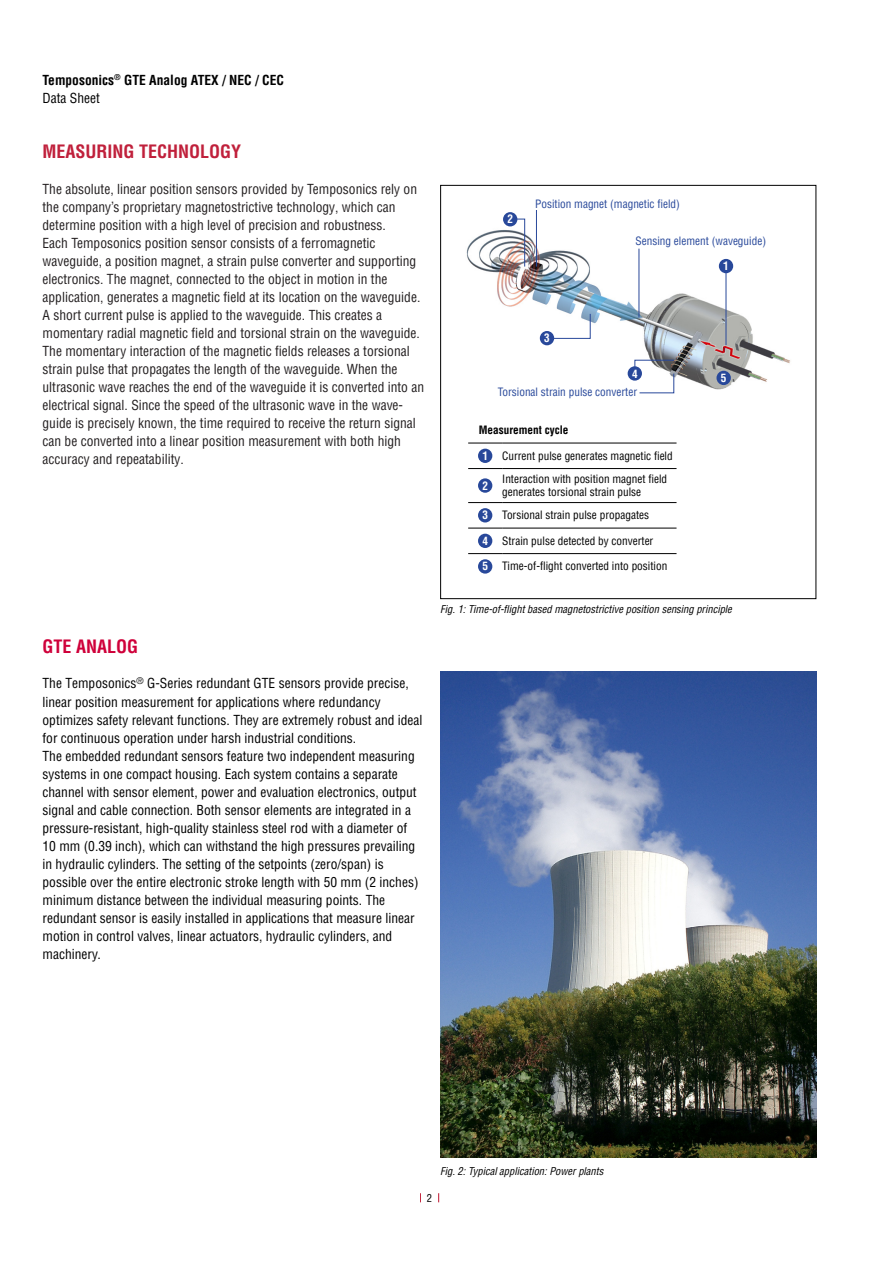
<style>
.page{position:relative;width:893px;height:1263px;background:#fff}
.page>*{position:absolute;margin:0;border:0;box-sizing:border-box;transform-origin:0 0}
.t1{font:700 condensed 18px "Helvetica LT Pro";color:#c0203b}
.t2{font:700 condensed 18px "Helvetica LT Std";color:#cf003a}
.t3{font:condensed 13.5px/18px "Helvetica LT Pro";color:#231f20}
.t4{font:condensed 13.5px/18px "Helvetica LT Std";color:#000}
.t5{font:700 condensed 13.5px/18px "Helvetica LT Pro";color:#000}
.t6{font:condensed 11.25px/13.5px "Helvetica LT Pro";color:#000}
.t7{font:condensed 11.25px "Helvetica LT Pro";color:#28489a}
.t8{font:700 condensed 11.25px "Helvetica LT Pro";color:#000}
.t9{font:700 condensed 11.25px "Helvetica LT Pro";color:#fff}
.t10{font:italic condensed 10.5px "Helvetica LT Pro";color:#000}
.t11{font:condensed 10.5px "Helvetica LT Pro";color:#000}
.s1{font-weight:400}
</style>
<div class="page">
<img style="left:466px;top:212px;width:325px;height:182px">
<div style="left:716px;top:371px;width:15px;height:14px;background:#28489a;border-radius:50%"></div>
<hr style="left:639px;top:249px;width:1px;height:68px;background:#28489a">
<svg style="left:551px;top:313px;width:40px;height:26px"></svg>
<hr style="left:536px;top:210px;width:1px;height:57px;background:#28489a">
<div style="left:540px;top:331px;width:14px;height:14px;background:#28489a;border-radius:50%"></div>
<div style="left:719px;top:259px;width:14px;height:14px;background:#28489a;border-radius:50%"></div>
<hr style="left:726px;top:272px;width:1px;height:73px;background:#28489a">
<div style="left:503px;top:212px;width:14px;height:14px;background:#28489a;border-radius:50%"></div>
<svg style="left:516px;top:219px;width:9px;height:48px"></svg>
<div style="left:628px;top:366px;width:14px;height:15px;background:#28489a;border-radius:50%"></div>
<svg style="left:634px;top:360px;width:40px;height:33px"></svg>
<hr style="left:468px;top:468px;width:34px;height:1px;background:#000">
<hr style="left:502px;top:468px;width:174px;height:1px;background:#000">
<hr style="left:468px;top:502px;width:34px;height:1px;background:#000">
<hr style="left:502px;top:502px;width:174px;height:1px;background:#000">
<hr style="left:468px;top:528px;width:34px;height:1px;background:#000">
<hr style="left:502px;top:528px;width:174px;height:1px;background:#000">
<hr style="left:468px;top:443px;width:34px;height:1px;background:#000">
<hr style="left:502px;top:443px;width:174px;height:1px;background:#000">
<hr style="left:468px;top:553px;width:34px;height:1px;background:#000">
<hr style="left:502px;top:553px;width:174px;height:1px;background:#000">
<div style="left:478px;top:449px;width:14px;height:14px;background:#28489a;border-radius:50%"></div>
<div style="left:478px;top:478px;width:14px;height:15px;background:#28489a;border-radius:50%"></div>
<div style="left:478px;top:508px;width:14px;height:14px;background:#28489a;border-radius:50%"></div>
<div style="left:478px;top:534px;width:14px;height:14px;background:#28489a;border-radius:50%"></div>
<div style="left:478px;top:559px;width:14px;height:15px;background:#28489a;border-radius:50%"></div>
<div style="left:440px;top:185px;width:376px;height:414px;border:1px solid #000"></div>
<img style="left:440px;top:671px;width:376px;height:486px">
<p class="t5" style="left:43px;top:70px;width:243px">Temposonics<sup>®</sup> GTE Analog ATEX / NEC / CEC<br><span class="s1">Data Sheet</span></p>
<h1 class="t1" style="left:43px;top:140px;width:200px">MEASURING TECHNOLOGY</h1>
<p class="t3" style="left:43px;top:180px;width:383px">The absolute, linear position sensors provided by Temposonics rely on the company’s proprietary magnetostrictive technology, which can determine position with a high level of precision and robustness.<br>Each Temposonics position sensor consists of a ferromagnetic waveguide, a position magnet, a strain pulse converter and supporting electronics. The magnet, connected to the object in motion in the application, generates a magnetic field at its location on the waveguide.<br>A short current pulse is applied to the waveguide. This creates a momentary radial magnetic field and torsional strain on the waveguide.<br>The momentary interaction of the magnetic fields releases a torsional strain pulse that propagates the length of the waveguide. When the ultrasonic wave reaches the end of the waveguide it is converted into an electrical signal. Since the speed of the ultrasonic wave in the wave&shy;guide is precisely known, the time required to receive the return signal can be converted into a linear position measurement with both high accuracy and repeatability.</p>
<h1 class="t2" style="left:43px;top:635px;width:97px">GTE ANALOG</h1>
<p class="t4" style="left:43px;top:674px;width:382px">The Temposonics<sup>®</sup> G-Series redundant GTE sensors provide precise, linear position measurement for applications where redundancy optimizes safety relevant functions. They are extremely robust and ideal for continuous operation under harsh industrial conditions.<br>The embedded redundant sensors feature two independent measuring systems in one compact housing. Each system contains a separate channel with sensor element, power and evaluation electronics, output signal and cable connection. Both sensor elements are integrated in a pressure-resistant, high-quality stainless steel rod with a diameter of 10 mm (0.39 inch), which can withstand the high pressures prevailing in hydraulic cylinders. The setting of the setpoints (zero/span) is possible over the entire electronic stroke length with 50 mm (2 inches) minimum distance between the individual measuring points. The redundant sensor is easily installed in applications that measure linear motion in control valves, linear actuators, hydraulic cylinders, and machinery.</p>
<p class="t9" style="left:507px;top:212px;width:7px">2</p>
<p class="t7" style="left:535px;top:197px;width:146px">Position magnet (magnetic field)</p>
<p class="t7" style="left:635px;top:234px;width:132px">Sensing element (waveguide)</p>
<p class="t9" style="left:723px;top:258px;width:7px">1</p>
<p class="t9" style="left:544px;top:331px;width:7px">3</p>
<p class="t9" style="left:632px;top:366px;width:7px">4</p>
<p class="t9" style="left:721px;top:370px;width:7px">5</p>
<p class="t7" style="left:498px;top:384px;width:141px">Torsional strain pulse converter</p>
<p class="t8" style="left:479px;top:423px;width:91px">Measurement cycle</p>
<p class="t9" style="left:482px;top:448px;width:7px">1</p>
<p class="t6" style="left:502px;top:449px;width:172px">Current pulse generates magnetic field</p>
<p class="t9" style="left:482px;top:478px;width:7px">2</p>
<p class="t6" style="left:502px;top:472px;width:166px">Interaction with position magnet field generates torsional strain pulse</p>
<p class="t9" style="left:482px;top:508px;width:7px">3</p>
<p class="t6" style="left:502px;top:508px;width:148px">Torsional strain pulse propagates</p>
<p class="t9" style="left:482px;top:533px;width:7px">4</p>
<p class="t6" style="left:502px;top:534px;width:153px">Strain pulse detected by converter</p>
<p class="t9" style="left:482px;top:559px;width:7px">5</p>
<p class="t6" style="left:502px;top:560px;width:167px">Time-of-flight converted into position</p>
<p class="t10" style="left:440px;top:602px;width:293px">Fig. 1: Time-of-flight based magnetostrictive position sensing principle</p>
<p class="t11" style="left:427px;top:1191px;width:7px">2</p>
<p class="t10" style="left:440px;top:1165px;width:165px">Fig. 2: Typical application: Power plants</p>
</div>
